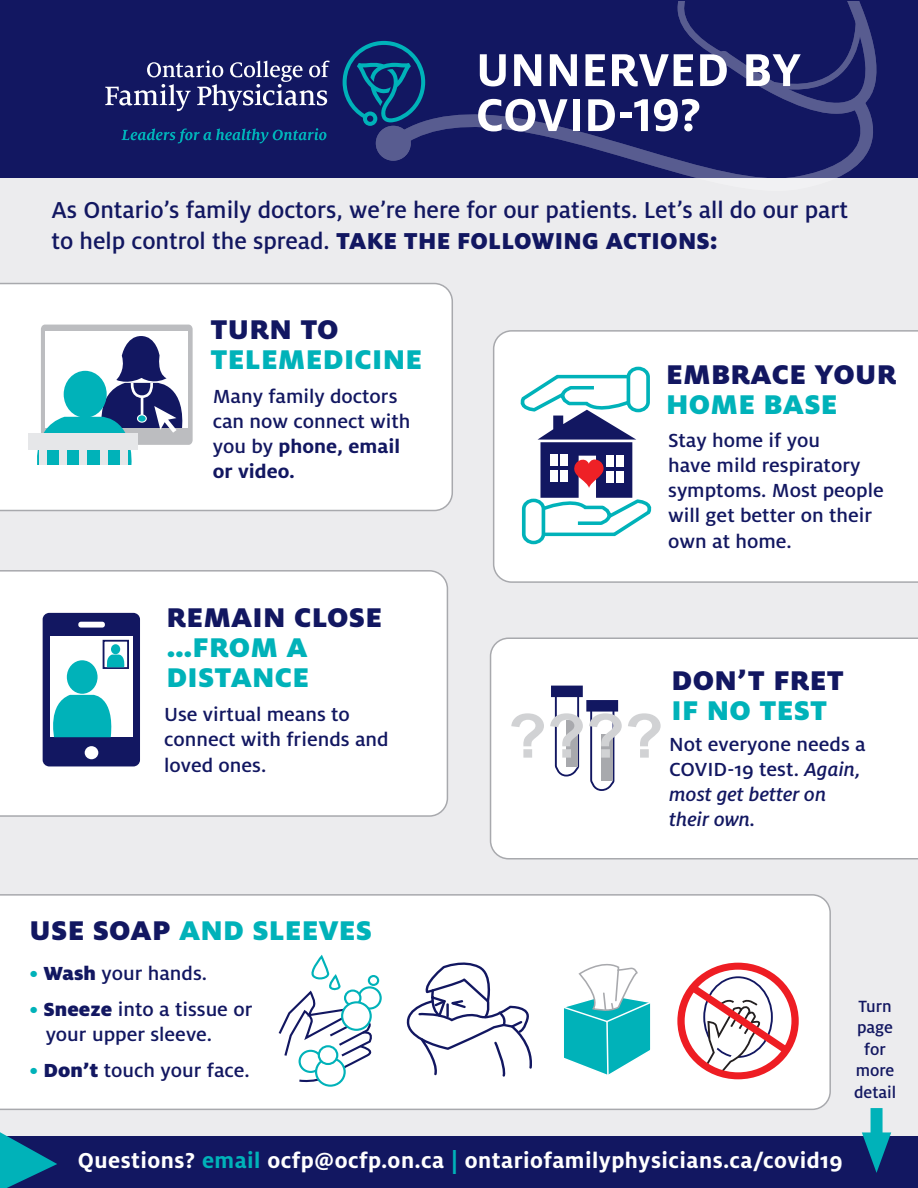
<style>
.page{position:relative;width:918px;height:1188px;background:#fff}
.page>*{position:absolute;margin:0;border:0;box-sizing:border-box;transform-origin:0 0}
.t1{font:700 51px/45px "Milo OT";letter-spacing:.01em;color:#fff}
.t2{font:900 30px/30px "Milo OT";letter-spacing:.01em;color:#00b2b9;scale:1.04 1}
.t3{font:900 30px/30px "Milo OT";letter-spacing:.01em;color:#121761;scale:1.04 1}
.t4{font:500 25.5px/30.6px "Milo OT";color:#121761}
.t5{font:700 24px "Milo OT";letter-spacing:.02em;color:#fff}
.t6{font:500 21px/25.2px "Milo OT";color:#121761;scale:1.04 1}
.t7{font:500 18px "Milo OT";color:#121761}
.s1{font-weight:900}
.s2{color:#121761}
.s3{font-weight:700}
.s4{color:#00b2b9}
.s5{font-style:italic}
</style>
<div class="page">
<div style="left:0;top:160px;width:918px;height:998px;background:#ececee"></div>
<div style="left:0;top:1136px;width:918px;height:52px;background:#121761"></div>
<svg style="left:0;top:1132px;width:57px;height:56px"></svg>
<div style="left:0;top:283px;width:453px;height:228px;background:#fff"></div>
<div style="left:41px;top:325px;width:152px;height:120px;background:#bcbdc0;border-radius:4px"></div>
<div style="left:46px;top:332px;width:142px;height:96px;background:#fff"></div>
<div style="left:16px;top:465px;width:185px;height:32px;background:#fff"></div>
<svg style="left:27px;top:336px;width:160px;height:129px"></svg>
<div style="left:493px;top:330px;width:425px;height:253px;background:#fff"></div>
<svg style="left:519px;top:365px;width:134px;height:181px;background:#b2c1d1"></svg>
<div style="left:0;top:570px;width:448px;height:247px;background:#fff"></div>
<hr style="left:13px;top:606px;width:141px;height:3px;background:#fff">
<div style="left:43px;top:613px;width:97px;height:153px;background:#121761;border-radius:7px"></div>
<div style="left:85px;top:746px;width:13px;height:13px;background:#fff;border-radius:50%"></div>
<div style="left:78px;top:622px;width:27px;height:6px;background:#fff;border-radius:3px"></div>
<div style="left:50px;top:637px;width:83px;height:100px;background:#fff"></div>
<div style="left:67px;top:660px;width:31px;height:34px;background:#00b2b9;border-radius:50%"></div>
<svg style="left:53px;top:695px;width:59px;height:42px;background:#1dbac0"></svg>
<div style="left:103px;top:640px;width:26px;height:29px;border:2px solid #121761"></div>
<div style="left:111px;top:644px;width:9px;height:10px;background:#00b2b9;border-radius:50%"></div>
<svg style="left:105px;top:655px;width:20px;height:12px"></svg>
<div style="left:490px;top:638px;width:428px;height:222px;background:#fff"></div>
<svg style="left:511px;top:713px;width:33px;height:45px"></svg>
<svg style="left:550px;top:686px;width:72px;height:106px;background:#cacbd7"></svg>
<svg style="left:628px;top:713px;width:33px;height:45px"></svg>
<div style="left:0;top:894px;width:831px;height:216px;background:#fff"></div>
<svg style="left:359px;top:987px;width:22px;height:22px"></svg>
<div style="left:358px;top:986px;width:24px;height:24px;border:2px solid #00b2b9;border-radius:50%"></div>
<div style="left:315px;top:1057px;width:31px;height:30px;border:2px solid #00b2b9;border-radius:50%"></div>
<div style="left:368px;top:975px;width:11px;height:11px;border:2px solid #00b2b9;border-radius:50%"></div>
<svg style="left:277px;top:955px;width:100px;height:129px;background:#ddeaef"></svg>
<svg style="left:405px;top:956px;width:128px;height:122px;background:#e5e5ed"></svg>
<div style="left:677px;top:963px;width:122px;height:116px;border:7px solid #ee1d23;border-radius:50%"></div>
<svg style="left:683px;top:978px;width:113px;height:98px;background:#eabdc1"></svg>
<svg style="left:561px;top:959px;width:92px;height:118px;background:#88d9dc"></svg>
<div style="left:871px;top:1108px;width:12px;height:41px;background:#00b2b9"></div>
<svg style="left:862px;top:1132px;width:29px;height:41px"></svg>
<div style="left:0;top:0;width:918px;height:177px;background:#121761"></div>
<svg style="left:105px;top:60px;width:225px;height:51px"></svg>
<svg style="left:121px;top:128px;width:205px;height:15px"></svg>
<svg style="left:343px;top:1px;width:535px;height:177px"></svg>
<p class="t1" style="left:476px;top:48px;width:327px">UNNERVED BY<br>COVID-19?</p>
<p class="t4" style="left:51px;top:195px;width:798px">As Ontario’s family doctors, we’re here for our patients. Let’s all do our part to help control the spread. <span class="s1">TAKE THE FOLLOWING ACTIONS:</span></p>
<p class="t2" style="left:211px;top:314px;width:205px"><span class="s2">TURN TO<br></span>TELEMEDICINE</p>
<p class="t6" style="left:213px;top:384px;width:192px">Many family doctors can now connect with you by <span class="s3">phone, email or video.</span></p>
<p class="t2" style="left:166px;top:603px;width:209px"><span class="s2">REMAIN CLOSE </span>…FROM A<br>DISTANCE</p>
<p class="t6" style="left:164px;top:702px;width:217px">Use virtual means to connect with friends and loved ones.</p>
<p class="t2" style="left:30px;top:915px;width:331px"><span class="s2">USE SOAP</span> AND SLEEVES</p>
<p class="t6" style="left:30px;top:961px;width:172px"><span class="s4">•</span> <span class="s1">Wash</span> your hands.</p>
<p class="t6" style="left:46px;top:997px;width:200px;text-indent:-16px"><span class="s4">•</span> <span class="s1">Sneeze</span> into a tissue or your upper sleeve.</p>
<p class="t6" style="left:30px;top:1058px;width:213px"><span class="s4">•</span> <span class="s1">Don’t</span> touch your face.</p>
<p class="t3" style="left:666px;top:360px;width:223px">EMBRACE YOUR<br><span class="s4">HOME BASE</span></p>
<p class="t6" style="left:668px;top:428px;width:209px">Stay home if you<br>have mild respiratory symptoms. Most people will get better on their own at home.</p>
<p class="t3" style="left:672px;top:665px;width:167px">DON’T FRET</p>
<p class="t2" style="left:672px;top:695px;width:151px">IF NO TEST</p>
<p class="t6" style="left:669px;top:732px;width:190px">Not everyone needs a<br>COVID-19 test. <span class="s5">Again, most get better on their own.</span></p>
<p class="t7" style="left:858px;top:996px;width:35px">Turn</p>
<p class="t7" style="left:857px;top:1018px;width:38px">page</p>
<p class="t7" style="left:864px;top:1039px;width:23px">for</p>
<p class="t7" style="left:856px;top:1061px;width:40px">more</p>
<p class="t7" style="left:854px;top:1082px;width:44px">detail</p>
<p class="t5" style="left:78px;top:1147px;width:767px">Questions? <span class="s4">email</span> ocfp@ocfp.on.ca <span class="s4">|</span> ontariofamilyphysicians.ca/covid19</p>
</div>
